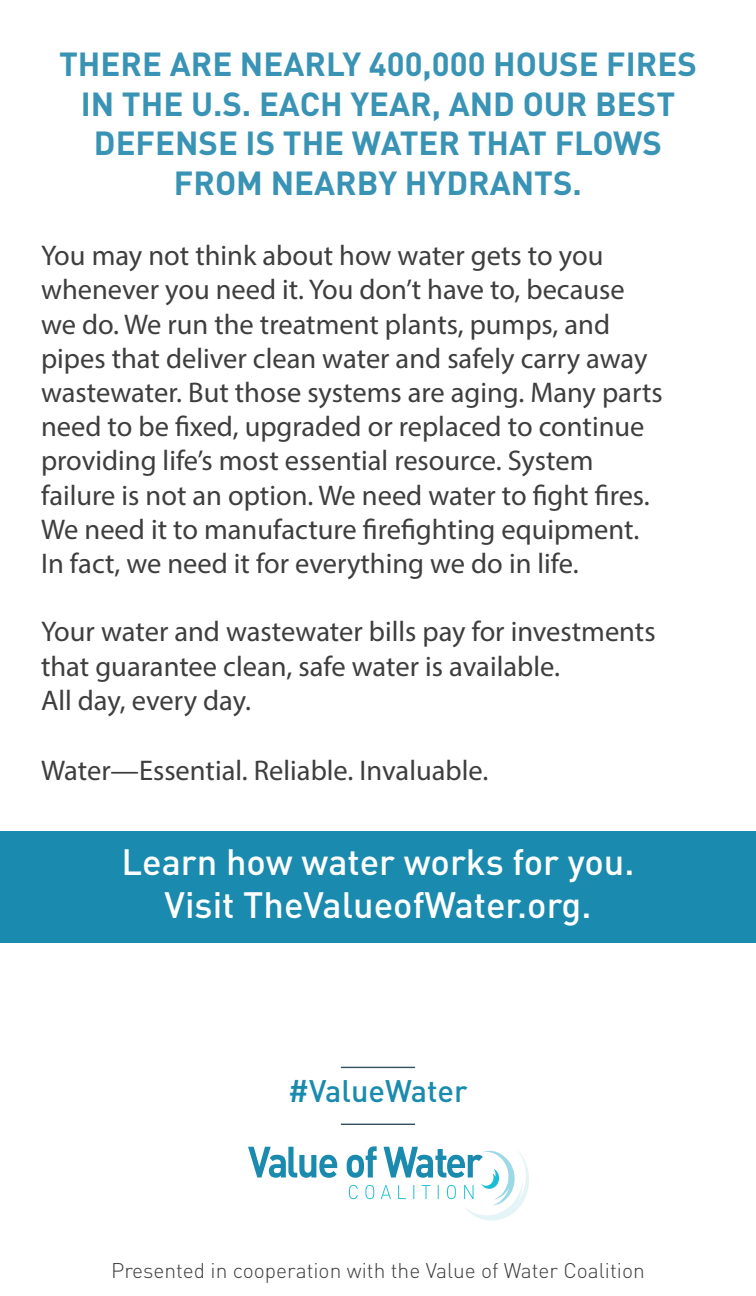
<style>
.page{position:relative;width:756px;height:1296px;background:#fff}
.page>*{position:absolute;margin:0;border:0;box-sizing:border-box;transform-origin:0 0}
.t1{font:500 36.3px/43.5px "DIN";color:#fff;text-align:center}
.t2{font:700 33px/39.6px "DIN";color:#3993b5;text-align:center}
.t3{font:500 30.9px "DIN";color:#1a8bae}
.t4{font:28.5px/34.2px "Myriad Pro";color:#3e3e3f}
.t5{font:300 21px "DIN";color:#3e3e3f}
</style>
<div class="page">
<div style="left:0;top:832px;width:756px;height:111px;background:#1a8bae"></div>
<hr style="left:341px;top:1067px;width:74px;height:1px;background:#315060">
<hr style="left:341px;top:1124px;width:74px;height:1px;background:#315060">
<svg style="left:248px;top:1146px;width:281px;height:75px"></svg>
<p class="t2" style="left:59px;top:43px;width:639px">THERE ARE NEARLY 400,000 HOUSE FIRES<br>IN THE U.S. EACH YEAR, AND OUR BEST<br>DEFENSE IS THE WATER THAT FLOWS<br>FROM NEARBY HYDRANTS.</p>
<p class="t4" style="left:41px;top:238px;width:623px">You may not think about how water gets to you whenever you need it. You don’t have to, because we do. We run the treatment plants, pumps, and pipes that deliver clean water and safely carry away wastewater. But those systems are aging. Many parts need to be fixed, upgraded or replaced to continue providing life’s most essential resource. System failure is not an option. We need water to fight fires.<br>We need it to manufacture firefighting equipment.<br>In fact, we need it for everything we do in life.</p>
<p class="t4" style="left:41px;top:614px;width:616px">Your water and wastewater bills pay for investments that guarantee clean, safe water is available.<br>All day, every day.</p>
<p class="t4" style="left:41px;top:753px;width:449px">Water—Essential. Reliable. Invaluable.</p>
<p class="t1" style="left:121px;top:839px;width:515px">Learn how water works for you.<br>Visit TheValueofWater.org.</p>
<p class="t3" style="left:288px;top:1071px;width:181px">#ValueWater</p>
<p class="t5" style="left:111px;top:1257px;width:535px">Presented in cooperation with the Value of Water Coalition</p>
</div>
